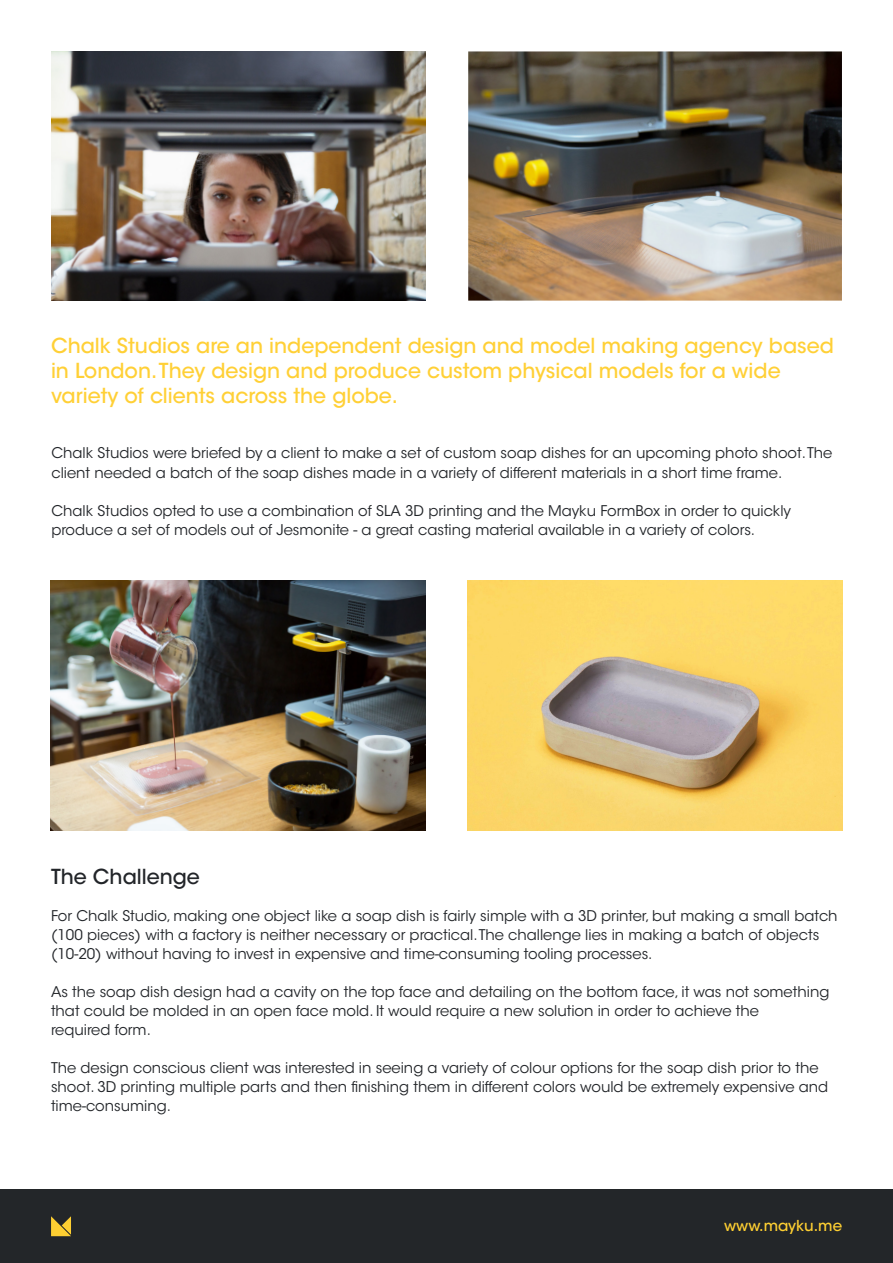
<style>
.page{position:relative;width:893px;height:1263px;background:#fff}
.page>*{position:absolute;margin:0;border:0;box-sizing:border-box;transform-origin:0 0}
.t1{font:500 20.55px/24.9px "ITC Avant Garde Std";color:#ffd036}
.t2{font:500 20.55px "ITC Avant Garde Std";color:#222529}
.t3{font:500 15px "ITC Avant Garde Std";color:#fecf32}
.t4{font:14.7px/19px "ITC Avant Garde Std";color:#222529}
</style>
<div class="page">
<div style="left:0;top:1189px;width:893px;height:74px;background:#232629"></div>
<svg style="left:51px;top:1216px;width:20px;height:20px"></svg>
<img style="left:51px;top:580px;width:374px;height:250px">
<img style="left:468px;top:51px;width:374px;height:250px">
<img style="left:51px;top:51px;width:374px;height:250px">
<img style="left:468px;top:580px;width:374px;height:250px">
<p class="t1" style="left:51px;top:333px;width:784px">Chalk Studios are an independent design and model making agency based in London. They design and produce custom physical models for a wide variety of clients across the globe.</p>
<p class="t4" style="left:51px;top:444px;width:782px">Chalk Studios were briefed by a client to make a set of custom soap dishes for an upcoming photo shoot. The client needed a batch of the soap dishes made in a variety of different materials in a short time frame.</p>
<p class="t4" style="left:51px;top:501px;width:741px">Chalk Studios opted to use a combination of SLA 3D printing and the Mayku FormBox in order to quickly produce a set of models out of Jesmonite - a great casting material available in a variety of colors.</p>
<p class="t2" style="left:51px;top:863px;width:150px">The Challenge</p>
<p class="t4" style="left:51px;top:906px;width:788px">For Chalk Studio, making one object like a soap dish is fairly simple with a 3D printer, but making a small batch (100 pieces) with a factory is neither necessary or practical. The challenge lies in making a batch of objects (10-20) without having to invest in expensive and time-consuming tooling processes.</p>
<p class="t4" style="left:51px;top:982px;width:780px">As the soap dish design had a cavity on the top face and detailing on the bottom face, it was not something that could be molded in an open face mold. It would require a new solution in order to achieve the<br>required form.</p>
<p class="t4" style="left:51px;top:1058px;width:779px">The design conscious client was interested in seeing a variety of colour options for the soap dish prior to the shoot. 3D printing multiple parts and then finishing them in different colors would be extremely expensive and time-consuming.</p>
<h2 class="t3" style="left:724px;top:1216px;width:120px">www.mayku.me</h2>
</div>
